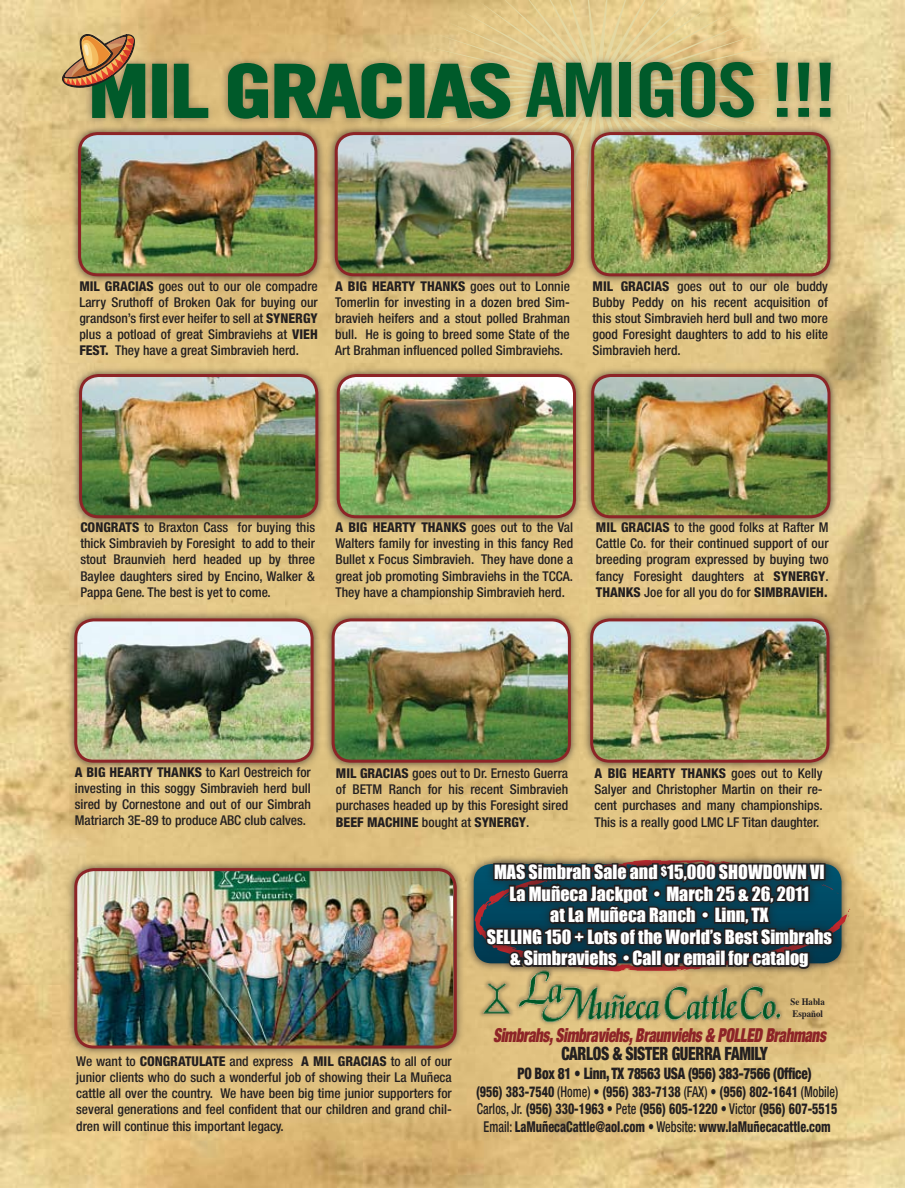
<style>
.page{position:relative;width:905px;height:1188px;background:#fff}
.page>*{position:absolute;margin:0;border:0;box-sizing:border-box;transform-origin:0 0}
.t1{font:72px "Trade Gothic Bold Cond Twenty";letter-spacing:-.04em;color:#005a2a;scale:1.4 1}
.t2{font:italic 900 expanded 19.35px "Helvetica Neue";letter-spacing:-.02em;color:#8d2427;scale:.77 1}
.t3{font:900 condensed 18.3px "Helvetica Neue";letter-spacing:-.02em;color:#231f20;scale:.84 1}
.t4{font:18px/21.6px "Impact";color:#fff;text-align:center}
.t5{font:900 condensed 15.75px "Helvetica Neue";letter-spacing:-.02em;color:#231f20;scale:.84 1}
.t6{font:800 condensed 15px/17.4px "Helvetica Neue";color:#231f20;text-align:center;scale:.81 1}
.t7{font:500 condensed 13.5px/16.2px "Helvetica Neue";color:#231f20;text-align:justify}
.t8{font:700 9.75px/11.9px "Times";color:#231f20;scale:.9 1}
.s1{font-size:75px}
.s2{font-weight:800}
.s3{font-weight:500}
</style>
<div class="page">
<img style="left:0;top:0;width:904px;height:1188px">
<svg style="left:411px;top:0;width:373px;height:53px;background:#e4cb8e"></svg>
<div style="left:326px;top:123px;width:257px;height:162px;background:#231f20;opacity:.75"></div>
<img style="left:336px;top:134px;width:236px;height:141px">
<div style="left:335px;top:132px;width:239px;height:144px;border:3px solid #8d2427;border-radius:18px"></div>
<div style="left:477px;top:978px;width:38px;height:41px;background:#231f20;opacity:.2"></div>
<img style="left:477px;top:987px;width:33px;height:28px">
<div style="left:513px;top:965px;width:271px;height:62px;background:#231f20;opacity:.2"></div>
<img style="left:510px;top:987px;width:278px;height:37px">
<div style="left:582px;top:123px;width:257px;height:162px;background:#231f20;opacity:.75"></div>
<img style="left:592px;top:134px;width:237px;height:141px;border-radius:18px">
<div style="left:591px;top:132px;width:239px;height:144px;border:3px solid #8d2427;border-radius:18px"></div>
<div style="left:328px;top:365px;width:257px;height:162px;background:#231f20;opacity:.75"></div>
<img style="left:338px;top:376px;width:236px;height:141px;border-radius:18px">
<div style="left:337px;top:374px;width:239px;height:144px;border:3px solid #8d2427;border-radius:18px"></div>
<div style="left:70px;top:365px;width:257px;height:162px;background:#231f20;opacity:.75"></div>
<img style="left:81px;top:376px;width:236px;height:141px;border-radius:18px">
<div style="left:79px;top:374px;width:239px;height:144px;border:3px solid #8d2427;border-radius:18px"></div>
<div style="left:582px;top:365px;width:257px;height:162px;background:#231f20;opacity:.75"></div>
<img style="left:592px;top:376px;width:237px;height:141px;border-radius:18px">
<div style="left:591px;top:374px;width:239px;height:144px;border:3px solid #8d2427;border-radius:18px"></div>
<div style="left:65px;top:609px;width:257px;height:162px;background:#231f20;opacity:.75"></div>
<img style="left:76px;top:620px;width:236px;height:141px;border-radius:18px">
<div style="left:74px;top:618px;width:239px;height:145px;border:3px solid #8d2427;border-radius:18px"></div>
<div style="left:322px;top:609px;width:257px;height:162px;background:#231f20;opacity:.75"></div>
<img style="left:333px;top:620px;width:236px;height:141px;border-radius:18px">
<div style="left:331px;top:618px;width:240px;height:145px;border:3px solid #8d2427;border-radius:18px"></div>
<div style="left:65px;top:859px;width:401px;height:199px;background:#231f20;opacity:.75"></div>
<img style="left:76px;top:870px;width:376px;height:177px">
<div style="left:74px;top:868px;width:383px;height:180px;border:3px solid #8d2427;border-radius:18px"></div>
<div style="left:581px;top:609px;width:257px;height:162px;background:#231f20;opacity:.75"></div>
<img style="left:591px;top:620px;width:237px;height:141px;border-radius:18px">
<div style="left:590px;top:618px;width:239px;height:145px;border:3px solid #8d2427;border-radius:18px"></div>
<div style="left:82px;top:53px;width:758px;height:75px;background:#231f20;opacity:.48"></div>
<div style="left:152px;top:64px;width:15px;height:54px;border:2px solid #005a2a"></div>
<svg style="left:173px;top:63px;width:36px;height:56px;background:#97925e"></svg>
<svg style="left:227px;top:62px;width:175px;height:58px;background:#828455"></svg>
<div style="left:409px;top:64px;width:15px;height:54px;border:2px solid #005a2a"></div>
<svg style="left:425px;top:62px;width:86px;height:58px;background:#898d60"></svg>
<div style="left:69px;top:123px;width:257px;height:162px;background:#231f20;opacity:.75"></div>
<img style="left:80px;top:134px;width:236px;height:141px;border-radius:18px">
<div style="left:78px;top:132px;width:239px;height:144px;border:3px solid #8d2427;border-radius:18px"></div>
<div style="left:464px;top:855px;width:387px;height:118px;background:#231f20;opacity:.75"></div>
<svg style="left:474px;top:824px;width:376px;height:163px;background:#62604e"></svg>
<svg style="left:62px;top:34px;width:84px;height:85px;background:#a78c5b"></svg>
<h1 class="t1" style="left:88px;top:47px;width:537px">MIL GRACIAS <span class="s1">AMIGOS !!!</span></h1>
<p class="t7" style="left:79px;top:278px;width:240px"><span class="s2">MIL GRACIAS</span> goes out to our ole compadre Larry Sruthoff of Broken Oak for buying our grandson’s first ever heifer to sell at <span class="s2">SYNERGY </span>plus a potload of great Simbraviehs at <span class="s2">VIEH FEST.</span> They have a great Simbravieh herd.</p>
<p class="t7" style="left:592px;top:278px;width:237px"><span class="s2">MIL GRACIAS</span> goes out to our ole buddy Bubby Peddy on his recent acquisition of this stout Simbravieh herd bull and two more good Foresight daughters to add to his elite Simbravieh herd.</p>
<p class="t7" style="left:335px;top:278px;width:236px"><span class="s2">A BIG HEARTY THANKS</span> goes out to Lonnie Tomerlin for investing in a dozen bred Sim&shy;bravieh heifers and a stout polled Brahman bull. He is going to breed some State of the Art Brahman influenced polled Simbraviehs.</p>
<p class="t7" style="left:80px;top:519px;width:236px"><span class="s2">CONGRATS</span> to Braxton Cass for buying this thick Simbravieh by Foresight to add to their stout Braunvieh herd headed up by three Baylee daughters sired by Encino, Walker &amp; Pappa Gene. The best is yet to come.</p>
<p class="t7" style="left:596px;top:519px;width:234px"><span class="s2">MIL GRACIAS</span> to the good folks at Rafter M Cattle Co. for their continued support of our breeding program expressed by buying two fancy Foresight daughters at <span class="s2">SYNERGY</span>.<br><span class="s2">THANKS</span> Joe for all you do for <span class="s2">SIMBRAVIEH.</span></p>
<p class="t7" style="left:335px;top:519px;width:239px"><span class="s2">A BIG HEARTY THANKS</span> goes out to the Val Walters family for investing in this fancy Red Bullet x Focus Simbravieh. They have done a great job promoting Simbraviehs in the TCCA.<br>They have a championship Simbravieh herd.</p>
<p class="t7" style="left:75px;top:764px;width:238px"><span class="s2">A BIG HEARTY THANKS</span> to Karl Oestreich for investing in this soggy Simbravieh herd bull sired by Cornestone and out of our Simbrah Matriarch 3E-89 to produce ABC club calves.</p>
<p class="t7" style="left:336px;top:765px;width:234px"><span class="s2">MIL GRACIAS</span> goes out to Dr. Ernesto Guerra of BETM Ranch for his recent Simbravieh purchases headed up by this Foresight sired <span class="s2">BEEF MACHINE</span> bought at <span class="s2">SYNERGY</span>.</p>
<p class="t7" style="left:594px;top:765px;width:230px"><span class="s2">A BIG HEARTY THANKS</span> goes out to Kelly Salyer and Christopher Martin on their re&shy;cent purchases and many championships.<br>This is a really good LMC LF Titan daughter.</p>
<h3 class="t4" style="left:487px;top:861px;width:347px">MAS Simbrah Sale and <sup>$</sup>15,000 SHOWDOWN VI La Muñeca Jackpot • March 25 &amp; 26, 2011<br>at La Muñeca Ranch • Linn, TX<br>SELLING 150 + Lots of the World’s Best Simbrahs &amp; Simbraviehs • Call or email for catalog</h3>
<p class="t7" style="left:76px;top:1053px;width:377px">We want to <span class="s2">CONGRATULATE</span> and express <span class="s2">A MIL GRACIAS</span> to all of our junior clients who do such a wonderful job of showing their La Muñeca cattle all over the country. We have been big time junior supporters for several generations and feel confident that our children and grand chil&shy;dren will continue this important legacy.</p>
<p class="t8" style="left:790px;top:997px;width:39px">Se Habla<br>Español</p>
<h2 class="t2" style="left:493px;top:1022px;width:434px">Simbrahs, Simbraviehs, Braunviehs &amp; POLLED Brahmans</h2>
<h3 class="t3" style="left:561px;top:1042px;width:247px">CARLOS &amp; SISTER GUERRA FAMILY</h3>
<p class="t5" style="left:517px;top:1063px;width:352px">PO Box 81 • Linn, TX 78563 USA (956) 383-7566 (Office)</p>
<p class="t6" style="left:476px;top:1083px;width:449px">(956) 383-7540 <span class="s3">(Home) •</span> (956) 383-7138 <span class="s3">(FAX) •</span> (956) 802-1641 <span class="s3">(Mobile)<br>Carlos, Jr.</span> (956) 330-1963 <span class="s3">• Pete</span> (956) 605-1220 <span class="s3">• Victor</span> (956) 607-5515<br><span class="s3">Email:</span> LaMuñecaCattle@aol.com <span class="s3">• Website:</span> www.laMuñecacattle.com</p>
</div>
